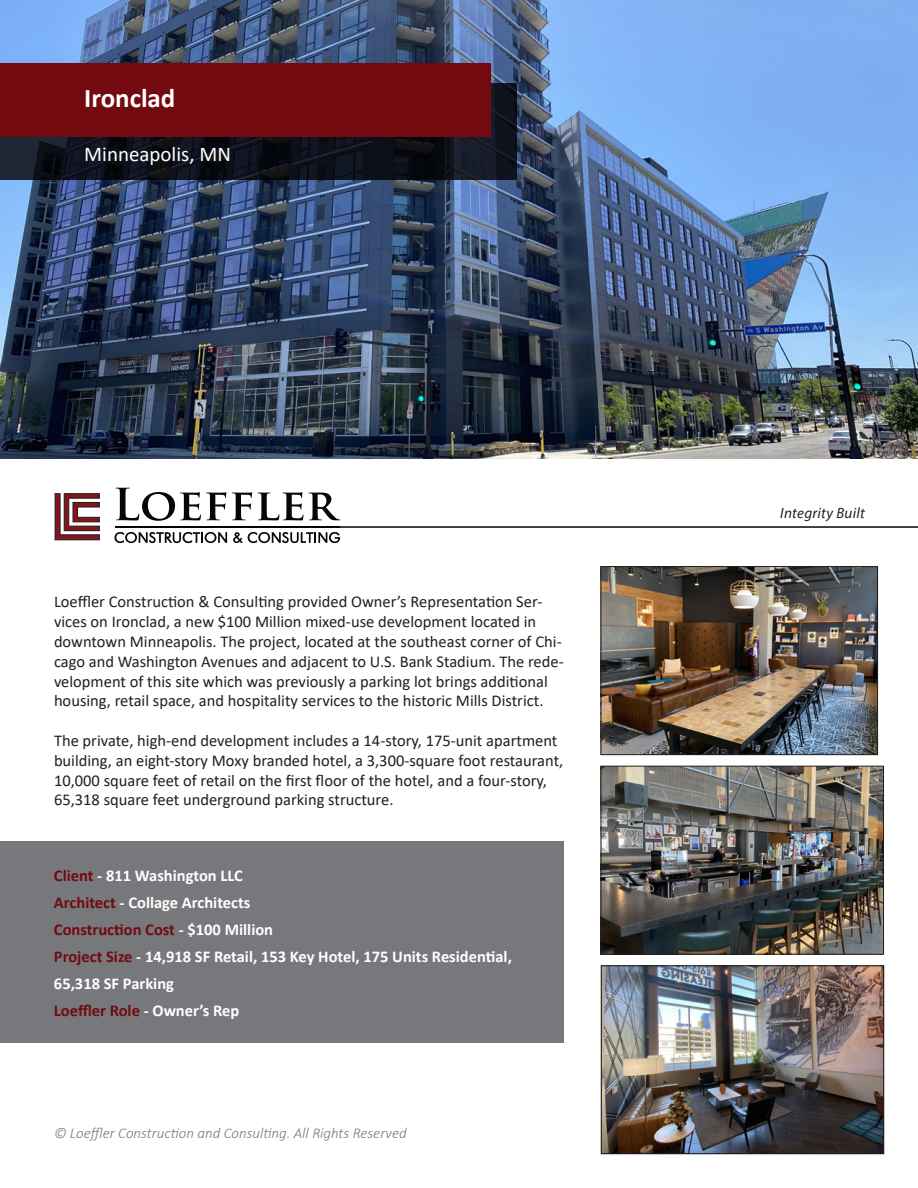
<style>
.page{position:relative;width:918px;height:1188px;background:#fff}
.page>*{position:absolute;margin:0;border:0;box-sizing:border-box;transform-origin:0 0}
.Title_Project_Name{font:700 27px "Calibri";color:#fff}
.Subtitle_Location{font:21px "Calibri";color:#fff}
.t1{font:16.5px/19.8px "Calibri";color:#231f20}
.t2{font:700 16.5px/27px "Calibri";color:#fff}
.t3{font:700 16.5px "Calibri";color:#730a10}
.t4{font:italic 300 15px "Calibri";color:#76787b}
.t5{font:italic 15px "Myriad Pro";letter-spacing:.02em;color:#231f20}
.s1{color:#730a10}
.s2{color:#fff}
</style>
<div class="page">
<hr style="left:115px;top:526px;width:803px;height:2px;background:#050604">
<svg style="left:55px;top:493px;width:45px;height:47px"></svg>
<svg style="left:116px;top:488px;width:110px;height:33px"></svg>
<svg style="left:232px;top:492px;width:20px;height:28px"></svg>
<svg style="left:258px;top:492px;width:82px;height:28px"></svg>
<svg style="left:114px;top:532px;width:113px;height:11px"></svg>
<svg style="left:233px;top:532px;width:107px;height:11px"></svg>
<img style="left:0;top:0;width:918px;height:458px">
<svg style="left:0;top:83px;width:517px;height:96px;fill:#0d121b"></svg>
<div style="left:0;top:63px;width:490px;height:74px;background:#730a10"></div>
<div style="left:0;top:842px;width:564px;height:201px;background:#76787b"></div>
<img style="left:603px;top:568px;width:273px;height:185px">
<div style="left:601px;top:566px;width:277px;height:189px;border:1px solid #231f20"></div>
<img style="left:603px;top:768px;width:279px;height:185px">
<div style="left:601px;top:766px;width:283px;height:189px;border:1px solid #231f20"></div>
<img style="left:603px;top:967px;width:279px;height:185px">
<div style="left:601px;top:965px;width:283px;height:189px;border:1px solid #231f20"></div>
<p class="Title_Project_Name" style="left:84px;top:79px;width:93px">Ironclad</p>
<p class="Subtitle_Location" style="left:84px;top:140px;width:148px">Minneapolis, MN</p>
<p class="t1" style="left:54px;top:592px;width:511px">Loeffler Construction &amp; Consulting provided Owner’s Representation Ser&shy;vices on Ironclad, a new $100 Million mixed-use development located in downtown Minneapolis. The project, located at the southeast corner of Chi&shy;cago and Washington Avenues and adjacent to U.S. Bank Stadium. The rede&shy;velopment of this site which was previously a parking lot brings additional housing, retail space, and hospitality services to the historic Mills District.</p>
<p class="t1" style="left:54px;top:730px;width:511px">The private, high-end development includes a 14-story, 175-unit apartment building, an eight-story Moxy branded hotel, a 3,300-square foot restaurant, 10,000 square feet of retail on the first floor of the hotel, and a four-story, 65,318 square feet underground parking structure.</p>
<p class="t2" style="left:54px;top:862px;width:190px"><span class="s1">Client</span> - 811 Washington LLC</p>
<p class="t2" style="left:54px;top:889px;width:198px"><span class="s1">Architect</span> - Collage Architects</p>
<p class="t3" style="left:54px;top:918px;width:221px">Construction Cost <span class="s2">- $100 Million</span></p>
<p class="t2" style="left:54px;top:943px;width:459px"><span class="s1">Project Size</span> - 14,918 SF Retail, 153 Key Hotel, 175 Units Residential,<br>65,318 SF Parking</p>
<p class="t3" style="left:54px;top:999px;width:187px">Loeffler Role <span class="s2">- Owner’s Rep</span></p>
<p class="t4" style="left:54px;top:1124px;width:354px">© Loeffler Construction and Consulting. All Rights Reserved</p>
<p class="t5" style="left:780px;top:504px;width:86px">Integrity Built</p>
</div>
